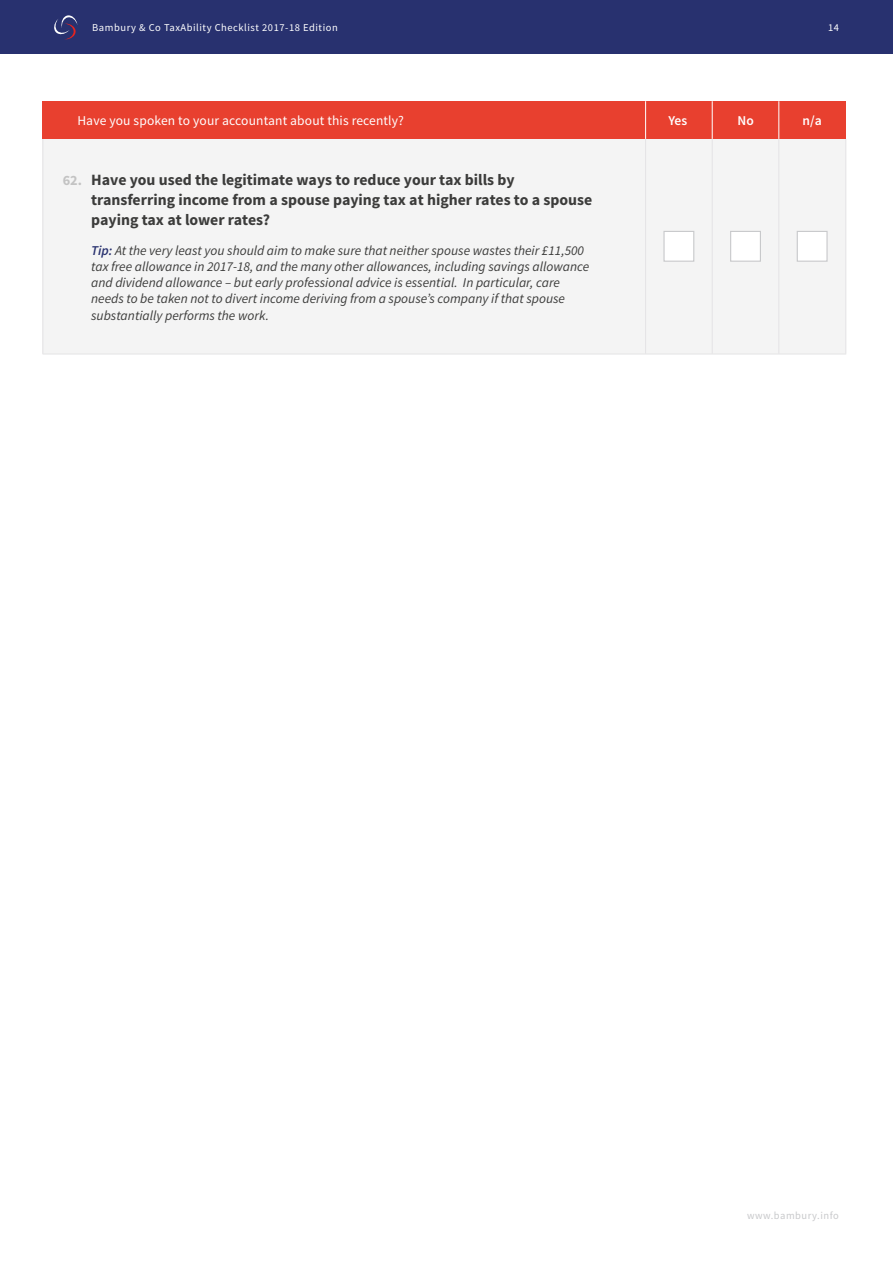
<style>
.page{position:relative;width:893px;height:1263px;background:#fff}
.page>*{position:absolute;margin:0;border:0;box-sizing:border-box;transform-origin:0 0}
.t1{font:700 15.75px/20px "Source Sans Pro";color:#3c3c3b}
.t2{font:700 14.25px "Source Sans Pro";color:#c3c3c3}
.t3{font:italic 13.5px/16.2px "Source Sans Pro";color:#3c3c3b}
.t4{font:13.5px "Source Sans Pro";letter-spacing:.01em;color:#fff}
.t5{font:600 13.5px "Source Sans Pro";color:#fff}
.t6{font:10.5px "Source Sans Pro";letter-spacing:.05em;color:#fff}
.t7{font:10.5px "Source Sans Pro";letter-spacing:.05em;color:#c8c9cb}
.s1{font-weight:600;color:#28316f}
</style>
<div class="page">
<div style="left:0;top:0;width:893px;height:54px;background:#28316f"></div>
<svg style="left:54px;top:15px;width:23px;height:24px"></svg>
<div style="left:43px;top:139px;width:803px;height:215px;background:#f4f4f4"></div>
<div style="left:663px;top:231px;width:31px;height:31px;background:#fff;border:1px solid #c8c9cb"></div>
<div style="left:730px;top:231px;width:31px;height:31px;background:#fff;border:1px solid #c8c9cb"></div>
<div style="left:797px;top:231px;width:31px;height:31px;background:#fff;border:1px solid #c8c9cb"></div>
<hr style="left:43px;top:354px;width:803px;height:1px;background:#e4e3e5">
<hr style="left:645px;top:139px;width:1px;height:215px;background:#e4e3e5">
<hr style="left:712px;top:139px;width:1px;height:215px;background:#e4e3e5">
<hr style="left:778px;top:139px;width:1px;height:215px;background:#e4e3e5">
<hr style="left:845px;top:139px;width:1px;height:215px;background:#e4e3e5">
<hr style="left:43px;top:139px;width:1px;height:215px;background:#e4e3e5">
<div style="left:43px;top:101px;width:803px;height:38px;background:#e8402f"></div>
<hr style="left:645px;top:101px;width:1px;height:38px;background:#fff">
<hr style="left:712px;top:101px;width:1px;height:38px;background:#fff">
<hr style="left:778px;top:101px;width:1px;height:38px;background:#fff">
<p class="t6" style="left:92px;top:21px;width:247px">Bambury &amp; Co TaxAbility Checklist 2017-18 Edition</p>
<p class="t6" style="left:828px;top:21px;width:12px">14</p>
<p class="t4" style="left:77px;top:112px;width:328px">Have you spoken to your accountant about this recently?</p>
<p class="t5" style="left:668px;top:112px;width:21px">Yes</p>
<p class="t5" style="left:737px;top:112px;width:18px">No</p>
<p class="t5" style="left:802px;top:112px;width:21px">n/a</p>
<p class="t2" style="left:63px;top:171px;width:21px">62.</p>
<p class="t1" style="left:91px;top:171px;width:503px">Have you used the legitimate ways to reduce your tax bills by transferring income from a spouse paying tax at higher rates to a spouse paying tax at lower rates?</p>
<p class="t3" style="left:91px;top:242px;width:500px"><span class="s1">Tip:</span> At the very least you should aim to make sure that neither spouse wastes their £11,500 tax free allowance in 2017-18, and the many other allowances, including savings allowance and dividend allowance – but early professional advice is essential. In particular, care needs to be taken not to divert income deriving from a spouse’s company if that spouse substantially performs the work.</p>
<p class="t7" style="left:747px;top:1209px;width:93px">www.bambury.info</p>
</div>
